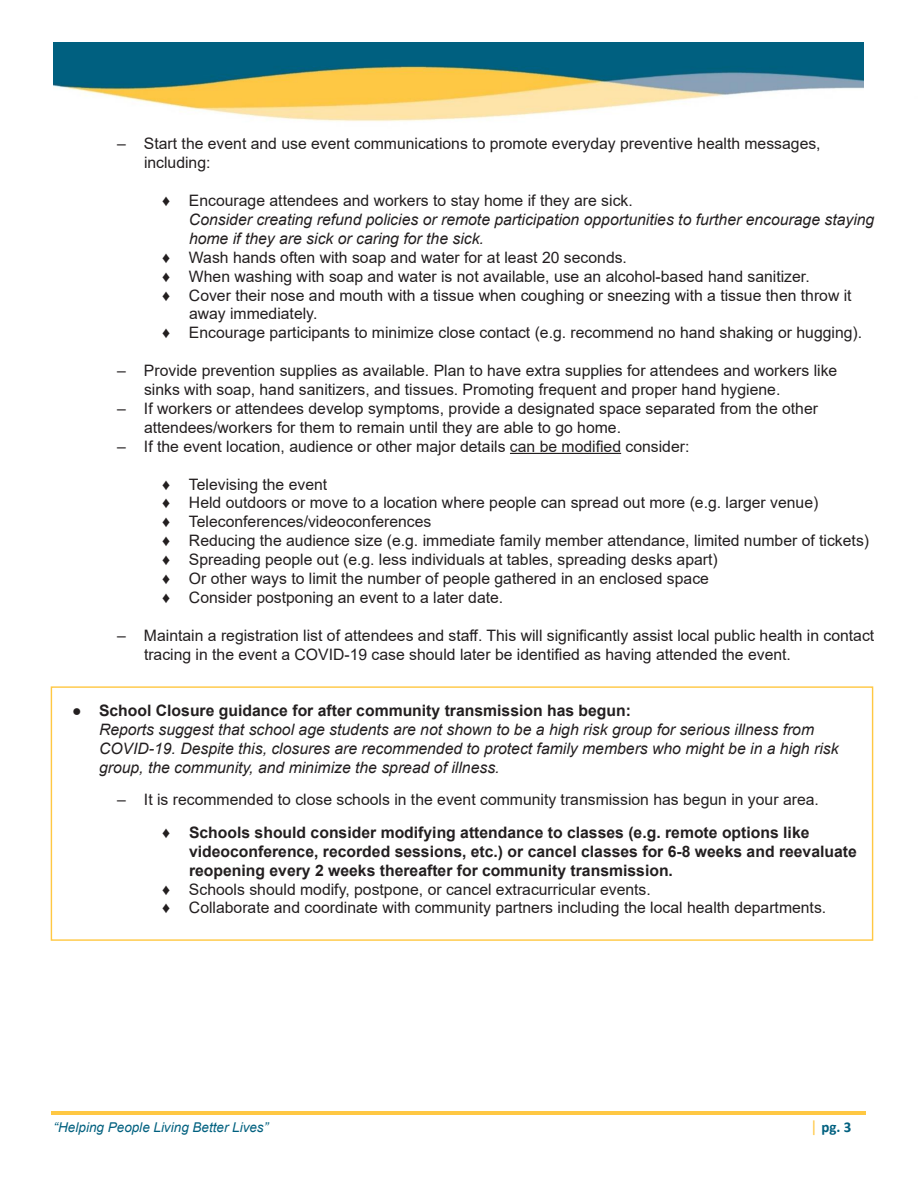
<style>
.page{position:relative;width:918px;height:1188px;background:#fff}
.page>*{position:absolute;margin:0;border:0;box-sizing:border-box;transform-origin:0 0}
.t1{font:15.75px/18.9px "Arial";color:#231f20}
.t2{font:italic 15.75px/18.9px "Arial";color:#231f20}
.t3{font:700 15.75px/18.9px "Arial";color:#231f20}
.t4{font:700 15px "Calibri";color:#00607f}
.t5{font:italic 13.5px "Arial";letter-spacing:.005em;color:#00607f}
.s1{font-weight:400}
.s2{font-weight:400;font-size:16.5px;color:#ffc843}
</style>
<div class="page">
<hr style="left:51px;top:1112px;width:815px;height:3px;background:#ffc843">
<img style="left:54px;top:43px;width:810px;height:79px">
<hr style="left:510px;top:453px;width:111px;height:1px;background:#231f20">
<div style="left:51px;top:686px;width:822px;height:255px;border:1px solid #ffc843"></div>
<p class="t1" style="left:144px;top:134px;width:678px;text-indent:-27px">– Start the event and use event communications to promote everyday preventive health messages, including:</p>
<p class="t1" style="left:162px;top:191px;width:472px">♦ Encourage attendees and workers to stay home if they are sick.</p>
<p class="t2" style="left:189px;top:210px;width:687px">Consider creating refund policies or remote participation opportunities to further encourage staying home if they are sick or caring for the sick.</p>
<p class="t1" style="left:162px;top:248px;width:467px">♦ Wash hands often with soap and water for at least 20 seconds.</p>
<p class="t1" style="left:162px;top:267px;width:649px">♦ When washing with soap and water is not available, use an alcohol-based hand sanitizer.</p>
<p class="t1" style="left:189px;top:285px;width:664px;text-indent:-27px">♦ Cover their nose and mouth with a tissue when coughing or sneezing with a tissue then throw it away immediately.</p>
<p class="t1" style="left:162px;top:323px;width:702px">♦ Encourage participants to minimize close contact (e.g. recommend no hand shaking or hugging).</p>
<p class="t1" style="left:144px;top:361px;width:695px;text-indent:-27px">– Provide prevention supplies as available. Plan to have extra supplies for attendees and workers like sinks with soap, hand sanitizers, and tissues. Promoting frequent and proper hand hygiene.</p>
<p class="t1" style="left:144px;top:399px;width:676px;text-indent:-27px">– If workers or attendees develop symptoms, provide a designated space separated from the other attendees/workers for them to remain until they are able to go home.</p>
<p class="t1" style="left:117px;top:437px;width:574px">– If the event location, audience or other major details can be modified consider:</p>
<p class="t1" style="left:162px;top:474px;width:167px">♦ Televising the event</p>
<p class="t1" style="left:162px;top:493px;width:658px">♦ Held outdoors or move to a location where people can spread out more (e.g. larger venue)</p>
<p class="t1" style="left:162px;top:512px;width:271px">♦ Teleconferences/videoconferences</p>
<p class="t1" style="left:162px;top:531px;width:709px">♦ Reducing the audience size (e.g. immediate family member attendance, limited number of tickets)</p>
<p class="t1" style="left:162px;top:550px;width:557px">♦ Spreading people out (e.g. less individuals at tables, spreading desks apart)</p>
<p class="t1" style="left:162px;top:569px;width:548px">♦ Or other ways to limit the number of people gathered in an enclosed space</p>
<p class="t1" style="left:162px;top:588px;width:343px">♦ Consider postponing an event to a later date.</p>
<p class="t1" style="left:144px;top:626px;width:732px;text-indent:-27px">– Maintain a registration list of attendees and staff. This will significantly assist local public health in contact tracing in the event a COVID-19 case should later be identified as having attended the event.</p>
<p class="t3" style="left:72px;top:702px;width:561px"><span class="s1">●</span> School Closure guidance for after community transmission has begun:</p>
<p class="t2" style="left:99px;top:721px;width:741px">Reports suggest that school age students are not shown to be a high risk group for serious illness from<br>COVID-19. Despite this, closures are recommended to protect family members who might be in a high risk group, the community, and minimize the spread of illness.</p>
<p class="t1" style="left:117px;top:790px;width:703px">– It is recommended to close schools in the event community transmission has begun in your area.</p>
<p class="t3" style="left:189px;top:823px;width:669px;text-indent:-27px"><span class="s1">♦</span> Schools should consider modifying attendance to classes (e.g. remote options like videoconference, recorded sessions, etc.) or cancel classes for 6-8 weeks and reevaluate reopening every 2 weeks thereafter for community transmission.</p>
<p class="t1" style="left:162px;top:879px;width:490px">♦ Schools should modify, postpone, or cancel extracurricular events.</p>
<p class="t1" style="left:162px;top:898px;width:666px">♦ Collaborate and coordinate with community partners including the local health departments.</p>
<p class="t5" style="left:54px;top:1119px;width:216px">“Helping People Living Better Lives”</p>
<p class="t4" style="left:810px;top:1117px;width:43px"><span class="s2">|</span> pg. 3</p>
</div>
